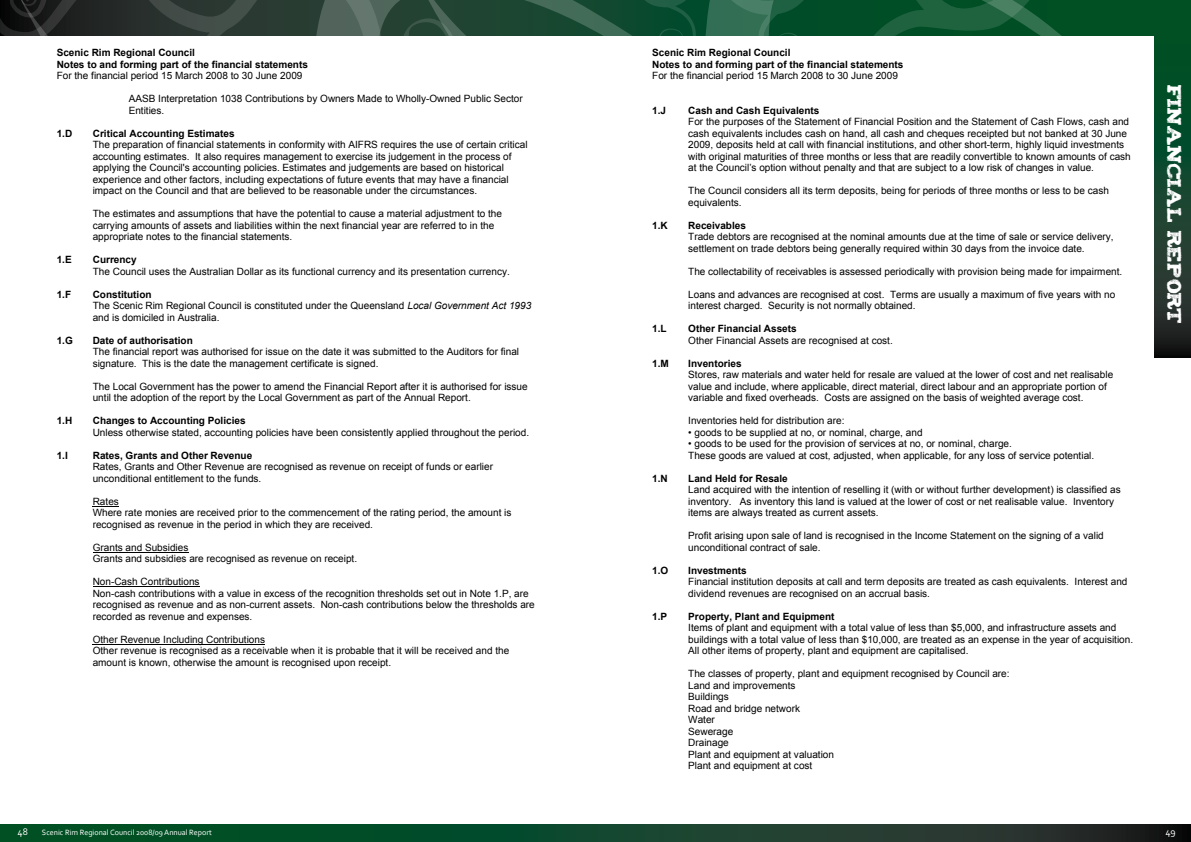
<style>
.page{position:relative;width:1191px;height:842px;background:#fff}
.page>*{position:absolute;margin:0;border:0;box-sizing:border-box;transform-origin:0 0}
.t1{font:16px "Tiza";letter-spacing:-.005em;color:#fff}
.t2{font:10px/11.5px "Arial";color:#000}
.t3{font:700 10px/11.5px "Arial";color:#000}
.t4{font:10px "Corbel";color:#fff}
.t5{font:8px "Corbel";color:#fff}
.s1{font-weight:700}
.s2{font-style:italic}
</style>
<div class="page">
<div style="left:0;top:824px;width:595px;height:18px;background:#004e26"></div>
<svg style="left:459px;top:0;width:136px;height:36px;background:#224c38"></svg>
<svg style="left:0;top:0;width:459px;height:36px;background:#303d37"></svg>
<svg style="left:595px;top:824px;width:596px;height:18px;background:#21362c"></svg>
<svg style="left:1155px;top:0;width:36px;height:357px;background:#114229"></svg>
<svg style="left:595px;top:0;width:550px;height:36px"></svg>
<svg style="left:631px;top:0;width:512px;height:36px;background:#105734"></svg>
<svg style="left:93px;top:506px;width:26px;height:1px"></svg>
<hr style="left:93px;top:552px;width:95px;height:1px;background:#000">
<hr style="left:93px;top:586px;width:107px;height:1px;background:#000">
<hr style="left:93px;top:644px;width:172px;height:1px;background:#000">
<p class="t3" style="left:57px;top:47px;width:253px">Scenic Rim Regional Council<br>Notes to and forming part of the financial statements</p>
<p class="t2" style="left:57px;top:70px;width:247px">For the financial period 15 March 2008 to 30 June 2009</p>
<p class="t2" style="left:129px;top:93px;width:395px">AASB Interpretation 1038 Contributions by Owners Made to Wholly-Owned Public Sector<br>Entities.</p>
<p class="t3" style="left:57px;top:128px;width:17px">1.D</p>
<p class="t3" style="left:93px;top:128px;width:143px">Critical Accounting Estimates</p>
<p class="t2" style="left:93px;top:139px;width:436px">The preparation of financial statements in conformity with AIFRS requires the use of certain critical accounting estimates. It also requires management to exercise its judgement in the process of applying the Council's accounting policies. Estimates and judgements are based on historical experience and other factors, including expectations of future events that may have a financial impact on the Council and that are believed to be reasonable under the circumstances.</p>
<p class="t2" style="left:93px;top:208px;width:411px">The estimates and assumptions that have the potential to cause a material adjustment to the carrying amounts of assets and liabilities within the next financial year are referred to in the appropriate notes to the financial statements.</p>
<p class="t3" style="left:57px;top:254px;width:17px">1.E</p>
<p class="t3" style="left:93px;top:254px;width:46px">Currency</p>
<p class="t2" style="left:93px;top:266px;width:418px">The Council uses the Australian Dollar as its functional currency and its presentation currency.</p>
<p class="t3" style="left:57px;top:289px;width:16px">1.F</p>
<p class="t2" style="left:93px;top:289px;width:440px"><span class="s1">Constitution<br></span>The Scenic Rim Regional Council is constituted under the Queensland <span class="s2">Local Government Act 1993 </span>and is domiciled in Australia.</p>
<p class="t3" style="left:57px;top:335px;width:18px">1.G</p>
<p class="t3" style="left:93px;top:335px;width:102px">Date of authorisation</p>
<p class="t2" style="left:93px;top:346px;width:428px">The financial report was authorised for issue on the date it was submitted to the Auditors for final signature. This is the date the management certificate is signed.</p>
<p class="t2" style="left:93px;top:380px;width:436px">The Local Government has the power to amend the Financial Report after it is authorised for issue until the adoption of the report by the Local Government as part of the Annual Report.</p>
<p class="t3" style="left:57px;top:415px;width:17px">1.H</p>
<p class="t3" style="left:93px;top:415px;width:154px">Changes to Accounting Policies</p>
<p class="t2" style="left:93px;top:427px;width:438px">Unless otherwise stated, accounting policies have been consistently applied throughout the period.</p>
<p class="t3" style="left:57px;top:450px;width:13px">1.I</p>
<p class="t3" style="left:93px;top:450px;width:161px">Rates, Grants and Other Revenue</p>
<p class="t2" style="left:93px;top:461px;width:402px">Rates, Grants and Other Revenue are recognised as revenue on receipt of funds or earlier unconditional entitlement to the funds.</p>
<p class="t2" style="left:93px;top:496px;width:420px">Rates<br>Where rate monies are received prior to the commencement of the rating period, the amount is recognised as revenue in the period in which they are received.</p>
<p class="t2" style="left:93px;top:541px;width:266px">Grants and Subsidies<br>Grants and subsidies are recognised as revenue on receipt.</p>
<p class="t2" style="left:93px;top:576px;width:443px">Non-Cash Contributions<br>Non-cash contributions with a value in excess of the recognition thresholds set out in Note 1.P, are recognised as revenue and as non-current assets. Non-cash contributions below the thresholds are recorded as revenue and expenses.</p>
<p class="t2" style="left:93px;top:634px;width:418px">Other Revenue Including Contributions<br>Other revenue is recognised as a receivable when it is probable that it will be received and the amount is known, otherwise the amount is recognised upon receipt.</p>
<p class="t4" style="left:18px;top:825px;width:12px">48</p>
<p class="t5" style="left:42px;top:827px;width:171px">Scenic Rim Regional Council 2008/09 Annual Report</p>
<p class="t3" style="left:652px;top:47px;width:253px">Scenic Rim Regional Council<br>Notes to and forming part of the financial statements</p>
<p class="t2" style="left:652px;top:70px;width:247px">For the financial period 15 March 2008 to 30 June 2009</p>
<p class="t3" style="left:652px;top:105px;width:15px">1.J</p>
<p class="t3" style="left:688px;top:105px;width:133px">Cash and Cash Equivalents</p>
<p class="t2" style="left:688px;top:116px;width:444px">For the purposes of the Statement of Financial Position and the Statement of Cash Flows, cash and cash equivalents includes cash on hand, all cash and cheques receipted but not banked at 30 June 2009, deposits held at call with financial institutions, and other short-term, highly liquid investments with original maturities of three months or less that are readily convertible to known amounts of cash at the Council’s option without penalty and that are subject to a low risk of changes in value.</p>
<p class="t2" style="left:688px;top:185px;width:422px">The Council considers all its term deposits, being for periods of three months or less to be cash equivalents.</p>
<p class="t3" style="left:652px;top:220px;width:17px">1.K</p>
<p class="t3" style="left:688px;top:220px;width:59px">Receivables</p>
<p class="t2" style="left:688px;top:231px;width:427px">Trade debtors are recognised at the nominal amounts due at the time of sale or service delivery, settlement on trade debtors being generally required within 30 days from the invoice date.</p>
<p class="t2" style="left:688px;top:266px;width:435px">The collectability of receivables is assessed periodically with provision being made for impairment.</p>
<p class="t2" style="left:688px;top:289px;width:428px">Loans and advances are recognised at cost. Terms are usually a maximum of five years with no interest charged. Security is not normally obtained.</p>
<p class="t3" style="left:652px;top:323px;width:16px">1.L</p>
<p class="t3" style="left:688px;top:323px;width:110px">Other Financial Assets</p>
<p class="t2" style="left:688px;top:335px;width:206px">Other Financial Assets are recognised at cost.</p>
<p class="t3" style="left:652px;top:358px;width:18px">1.M</p>
<p class="t3" style="left:688px;top:358px;width:55px">Inventories</p>
<p class="t2" style="left:688px;top:369px;width:426px">Stores, raw materials and water held for resale are valued at the lower of cost and net realisable value and include, where applicable, direct material, direct labour and an appropriate portion of variable and fixed overheads. Costs are assigned on the basis of weighted average cost.</p>
<p class="t2" style="left:688px;top:415px;width:158px">Inventories held for distribution are:</p>
<p class="t2" style="left:688px;top:427px;width:236px">• goods to be supplied at no, or nominal, charge, and</p>
<p class="t2" style="left:688px;top:438px;width:407px">• goods to be used for the provision of services at no, or nominal, charge.<br>These goods are valued at cost, adjusted, when applicable, for any loss of service potential.</p>
<p class="t3" style="left:652px;top:473px;width:17px">1.N</p>
<p class="t3" style="left:688px;top:473px;width:101px">Land Held for Resale</p>
<p class="t2" style="left:688px;top:484px;width:434px">Land acquired with the intention of reselling it (with or without further development) is classified as inventory. As inventory this land is valued at the lower of cost or net realisable value. Inventory items are always treated as current assets.</p>
<p class="t2" style="left:688px;top:530px;width:417px">Profit arising upon sale of land is recognised in the Income Statement on the signing of a valid unconditional contract of sale.</p>
<p class="t3" style="left:652px;top:565px;width:18px">1.O</p>
<p class="t3" style="left:688px;top:565px;width:60px">Investments</p>
<p class="t2" style="left:688px;top:576px;width:441px">Financial institution deposits at call and term deposits are treated as cash equivalents. Interest and dividend revenues are recognised on an accrual basis.</p>
<p class="t3" style="left:652px;top:611px;width:17px">1.P</p>
<p class="t3" style="left:688px;top:611px;width:148px">Property, Plant and Equipment</p>
<p class="t2" style="left:688px;top:622px;width:446px">Items of plant and equipment with a total value of less than $5,000, and infrastructure assets and buildings with a total value of less than $10,000, are treated as an expense in the year of acquisition.<br>All other items of property, plant and equipment are capitalised.</p>
<p class="t2" style="left:688px;top:668px;width:323px">The classes of property, plant and equipment recognised by Council are:<br>Land and improvements<br>Buildings<br>Road and bridge network<br>Water<br>Sewerage<br>Drainage<br>Plant and equipment at valuation<br>Plant and equipment at cost</p>
<h1 class="t1" style="left:1187px;top:85px;width:241px;rotate:90deg">financial report</h1>
<p class="t4" style="left:1165px;top:825px;width:12px">49</p>
</div>
